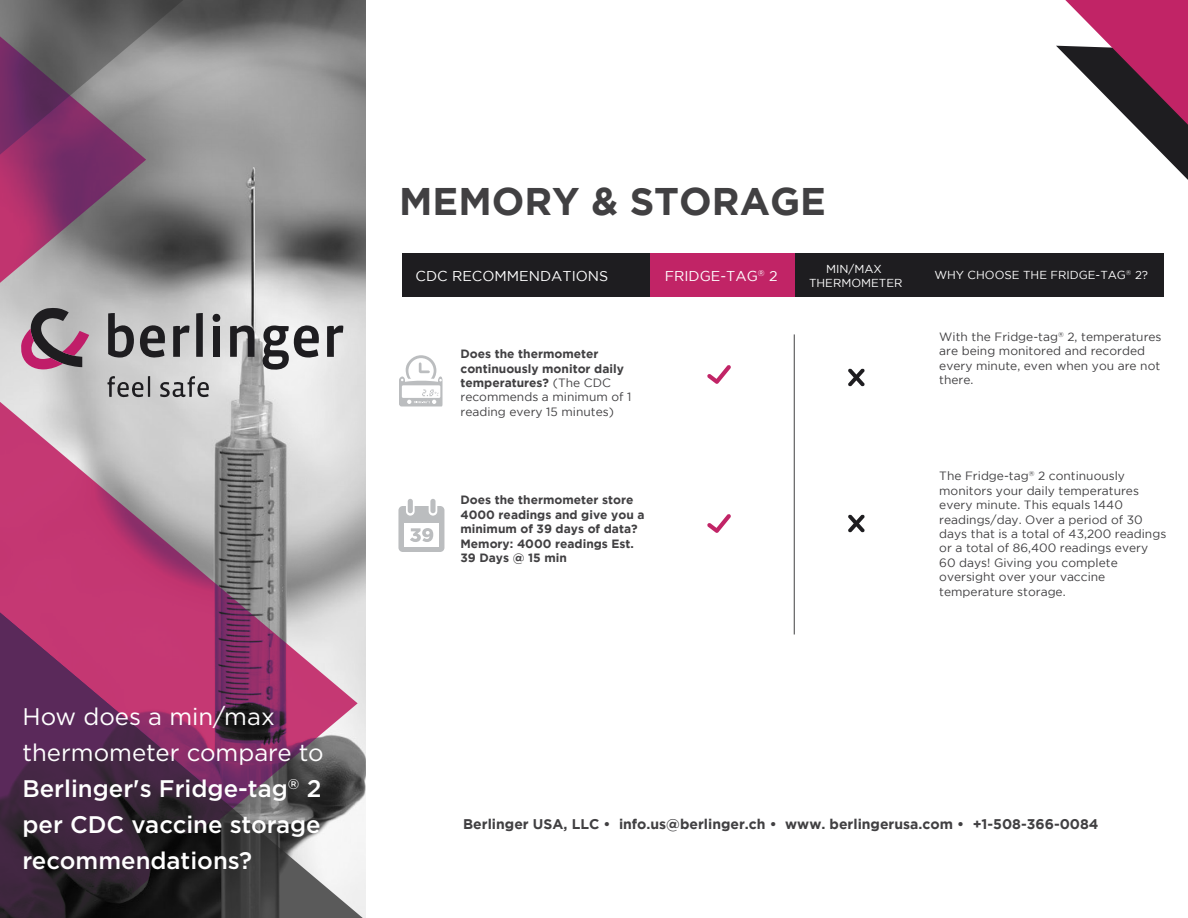
<style>
.page{position:relative;width:1188px;height:918px;background:#fff}
.page>*{position:absolute;margin:0;border:0;box-sizing:border-box;transform-origin:0 0}
.t1{font:700 38.4px "Gotham";color:#414042}
.t2{font:500 24px/36px "Gotham";color:#fff}
.t3{font:14.25px "Gotham";color:#fff}
.t4{font:700 13.95px "Gotham";color:#414042}
.t5{font:12px/14.4px "Gotham";color:#414042}
.t6{font:700 12px/14.4px "Gotham";color:#414042}
.t7{font:11.55px/13.8px "Gotham";color:#fff;text-align:center}
.s1{font-weight:400}
</style>
<div class="page">
<svg style="left:1056px;top:0;width:132px;height:180px"></svg>
<div style="left:402px;top:253px;width:762px;height:43px;background:#1e1d20"></div>
<div style="left:650px;top:253px;width:145px;height:43px;background:#c12466"></div>
<svg style="left:146px;top:0;width:220px;height:918px;background:#919191"></svg>
<svg style="left:0;top:305px;width:358px;height:613px;background:#8b647a"></svg>
<svg style="left:0;top:0;width:146px;height:558px;background:#9d6e87"></svg>
<svg style="left:108px;top:313px;width:26px;height:45px"></svg>
<svg style="left:140px;top:323px;width:25px;height:35px"></svg>
<svg style="left:262px;top:325px;width:57px;height:45px"></svg>
<svg style="left:230px;top:325px;width:25px;height:32px"></svg>
<svg style="left:196px;top:313px;width:7px;height:44px"></svg>
<svg style="left:21px;top:307px;width:68px;height:63px;background:#997888"></svg>
<svg style="left:173px;top:325px;width:17px;height:32px"></svg>
<svg style="left:327px;top:325px;width:16px;height:32px"></svg>
<div style="left:213px;top:326px;width:7px;height:31px;background:#1e1d20"></div>
<svg style="left:160px;top:376px;width:49px;height:22px"></svg>
<div style="left:213px;top:314px;width:7px;height:8px;background:#1e1d20;border-radius:50%"></div>
<svg style="left:107px;top:376px;width:43px;height:22px"></svg>
<svg style="left:707px;top:365px;width:24px;height:19px"></svg>
<svg style="left:707px;top:514px;width:24px;height:19px"></svg>
<svg style="left:848px;top:369px;width:17px;height:17px"></svg>
<svg style="left:848px;top:515px;width:17px;height:17px"></svg>
<hr style="left:794px;top:334px;width:1px;height:301px;background:#414042">
<div style="left:398px;top:506px;width:46px;height:46px;background:#bbbdbf;border-radius:4px"></div>
<div style="left:404px;top:523px;width:35px;height:24px;background:#fff"></div>
<svg style="left:406px;top:491px;width:9px;height:25px"></svg>
<div style="left:408px;top:499px;width:5px;height:14px;background:#bbbdbf;border-radius:3px"></div>
<div style="left:429px;top:491px;width:8px;height:25px;background:#fff;border-radius:4px"></div>
<div style="left:430px;top:499px;width:6px;height:14px;background:#bbbdbf;border-radius:3px"></div>
<svg style="left:410px;top:528px;width:23px;height:14px"></svg>
<svg style="left:399px;top:355px;width:44px;height:52px"></svg>
<h2 class="t2" style="left:22px;top:698px;width:303px"><span class="s1">How does a min/max thermometer compare to<br></span>Berlinger's Fridge-tag<sup>®</sup> 2 per CDC vaccine storage recommendations?</h2>
<h1 class="t1" style="left:399px;top:179px;width:428px">MEMORY &amp; STORAGE</h1>
<p class="t7" style="left:809px;top:262px;width:95px">MIN/MAX<br>THERMOMETER</p>
<p class="t3" style="left:416px;top:268px;width:194px">CDC RECOMMENDATIONS</p>
<p class="t3" style="left:665px;top:268px;width:114px">FRIDGE-TAG<sup>®</sup> 2</p>
<p class="t7" style="left:934px;top:268px;width:215px">WHY CHOOSE THE FRIDGE-TAG<sup>®</sup> 2?</p>
<p class="t6" style="left:460px;top:346px;width:172px">Does the thermometer continuously monitor daily temperatures? <span class="s1">(The CDC recommends a minimum of 1 reading every 15 minutes)</span></p>
<p class="t6" style="left:460px;top:493px;width:186px">Does the thermometer store<br>4000 readings and give you a minimum of 39 days of data?<br>Memory: 4000 readings Est.<br>39 Days @ 15 min</p>
<p class="t5" style="left:939px;top:329px;width:224px">With the Fridge-tag<sup>®</sup> 2, temperatures are being monitored and recorded every minute, even when you are not there.</p>
<p class="t5" style="left:939px;top:469px;width:229px">The Fridge-tag<sup>®</sup> 2 continuously monitors your daily temperatures every minute. This equals 1440 readings/day. Over a period of 30 days that is a total of 43,200 readings or a total of 86,400 readings every<br>60 days! Giving you complete oversight over your vaccine temperature storage.</p>
<p class="t4" style="left:463px;top:816px;width:637px">Berlinger USA, LLC • info.us@berlinger.ch • www. berlingerusa.com • +1-508-366-0084</p>
</div>
